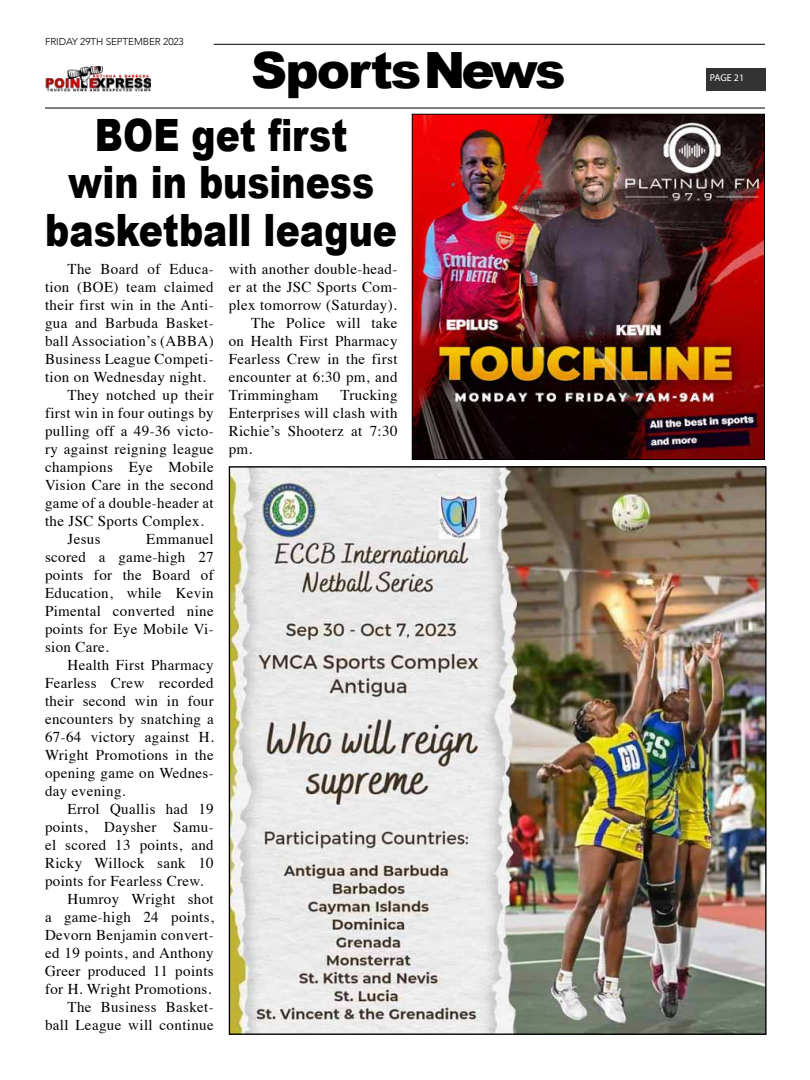
<style>
.page{position:relative;width:810px;height:1080px;background:#fff}
.page>*{position:absolute;margin:0;border:0;box-sizing:border-box;transform-origin:0 0}
.t1{font:900 50px "Arial";letter-spacing:-.04em;color:#000}
.t2{font:900 44.62px/47.6px "Arial";color:#000;text-align:center;scale:.81 1}
.t3{font:15px/18px "Times";letter-spacing:.025em;color:#000;text-align:justify}
.t4{font:300 10px "Avenir";letter-spacing:-.01em;color:#000}
.t5{font:10px "Myriad Pro";letter-spacing:-.005em;color:#fff}
</style>
<div class="page">
<hr style="left:45px;top:107px;width:720px;height:2px;background:#333">
<hr style="left:214px;top:44px;width:551px;height:1px;background:#333">
<div style="left:706px;top:68px;width:60px;height:23px;background:#333"></div>
<img style="left:45px;top:66px;width:106px;height:25px">
<img style="left:414px;top:116px;width:349px;height:342px">
<div style="left:412px;top:114px;width:353px;height:346px;border:1px solid #000"></div>
<img style="left:231px;top:468px;width:534px;height:565px">
<p class="t4" style="left:45px;top:35px;width:140px">FRIDAY 29TH SEPTEMBER 2023</p>
<h1 class="t1" style="left:251px;top:34px;width:316px">SportsNews</h1>
<h2 class="t2" style="left:45px;top:110px;width:436px">BOE get first<br>win in business basketball league</h2>
<p class="t3" style="left:68px;top:259px;width:148px">The Board of Educa-</p>
<p class="t3" style="left:45px;top:277px;width:170px">tion (BOE) team claimed</p>
<p class="t3" style="left:45px;top:295px;width:170px">their first win in the Anti-</p>
<p class="t3" style="left:45px;top:313px;width:170px">gua and Barbuda Basket-</p>
<p class="t3" style="left:45px;top:331px;width:170px">ball Association’s (ABBA)</p>
<p class="t3" style="left:45px;top:349px;width:170px">Business League Competi-</p>
<p class="t3" style="left:45px;top:367px;width:162px">tion on Wednesday night.</p>
<p class="t3" style="left:68px;top:385px;width:148px">They notched up their</p>
<p class="t3" style="left:45px;top:403px;width:170px">first win in four outings by</p>
<p class="t3" style="left:45px;top:421px;width:170px">pulling off a 49-36 victo-</p>
<p class="t3" style="left:45px;top:439px;width:170px">ry against reigning league</p>
<p class="t3" style="left:45px;top:457px;width:170px">champions Eye Mobile</p>
<p class="t3" style="left:45px;top:475px;width:170px">Vision Care in the second</p>
<p class="t3" style="left:45px;top:493px;width:170px">game of a double-header at</p>
<p class="t3" style="left:45px;top:511px;width:160px">the JSC Sports Complex.</p>
<p class="t3" style="left:68px;top:529px;width:35px">Jesus</p>
<p class="t3" style="left:45px;top:529px;width:170px;text-indent:101px">Emmanuel scored a game-high 27 points for the Board of Education, while Kevin Pimental converted nine points for Eye Mobile Vi&shy;sion Care.</p>
<p class="t3" style="left:45px;top:655px;width:170px;text-indent:22px">Health First Pharmacy Fearless Crew recorded their second win in four encounters by snatching a 67-64 victory against H.<br>Wright Promotions in the opening game on Wednes&shy;day evening.</p>
<p class="t3" style="left:68px;top:799px;width:148px">Errol Quallis had 19</p>
<p class="t3" style="left:45px;top:817px;width:170px">points, Daysher Samu-</p>
<p class="t3" style="left:45px;top:835px;width:170px">el scored 13 points, and</p>
<p class="t3" style="left:45px;top:853px;width:170px">Ricky Willock sank 10</p>
<p class="t3" style="left:45px;top:871px;width:160px">points for Fearless Crew.</p>
<p class="t3" style="left:68px;top:889px;width:148px">Humroy Wright shot</p>
<p class="t3" style="left:45px;top:907px;width:170px">a game-high 24 points,</p>
<p class="t3" style="left:45px;top:925px;width:170px">Devorn Benjamin convert-</p>
<p class="t3" style="left:45px;top:943px;width:170px">ed 19 points, and Anthony</p>
<p class="t3" style="left:45px;top:961px;width:170px">Greer produced 11 points</p>
<p class="t3" style="left:45px;top:979px;width:168px">for H. Wright Promotions.</p>
<p class="t3" style="left:68px;top:997px;width:148px">The Business Basket-</p>
<p class="t3" style="left:45px;top:1015px;width:170px">ball League will continue</p>
<p class="t3" style="left:229px;top:259px;width:170px">with another double-head-</p>
<p class="t3" style="left:229px;top:277px;width:170px">er at the JSC Sports Com-</p>
<p class="t3" style="left:229px;top:295px;width:170px">plex tomorrow (Saturday).</p>
<p class="t3" style="left:251px;top:313px;width:148px">The Police will take</p>
<p class="t3" style="left:229px;top:331px;width:170px">on Health First Pharmacy</p>
<p class="t3" style="left:229px;top:349px;width:170px">Fearless Crew in the first</p>
<p class="t3" style="left:229px;top:367px;width:170px">encounter at 6:30 pm, and</p>
<p class="t3" style="left:229px;top:385px;width:91px">Trimmingham</p>
<p class="t3" style="left:229px;top:385px;width:170px;text-indent:112px">Trucking Enterprises will clash with Richie’s Shooterz at 7:30 pm.</p>
<p class="t5" style="left:710px;top:72px;width:36px">PAGE 21</p>
</div>
